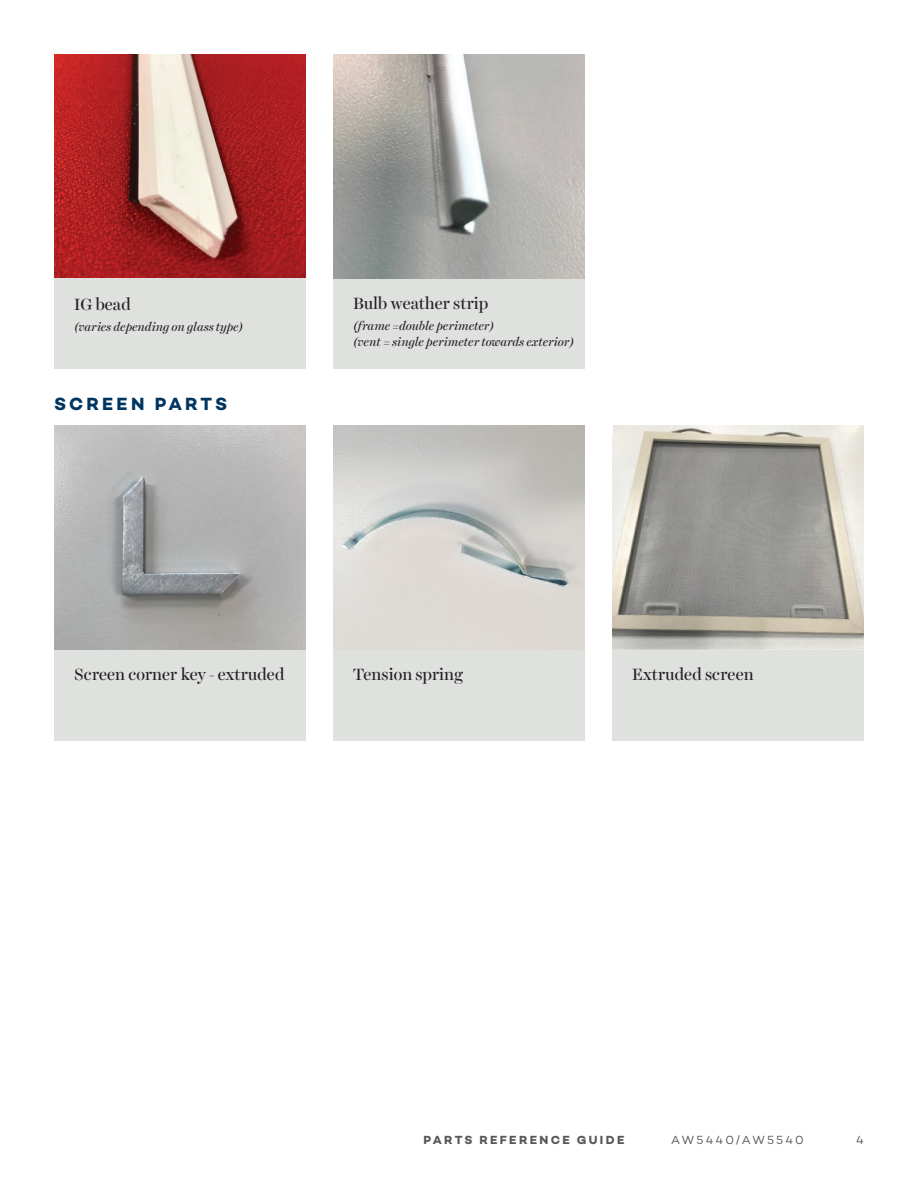
<style>
.page{position:relative;width:918px;height:1188px;background:#fff}
.page>*{position:absolute;margin:0;border:0;box-sizing:border-box;transform-origin:0 0}
.t1{font:700 18px "Campton";letter-spacing:.17em;color:#003560}
.t2{font:16.5px "Harriet Display";color:#231f20}
.t3{font:italic 12px/16.5px "Harriet Display";color:#231f20}
.t4{font:700 12px "Campton";letter-spacing:.19em;color:#57585a}
.t5{font:12px "Campton";letter-spacing:.18em;color:#57585a}
</style>
<div class="page">
<img style="left:54px;top:54px;width:252px;height:225px">
<div style="left:54px;top:279px;width:252px;height:90px;background:#dfe1df"></div>
<div style="left:54px;top:650px;width:252px;height:90px;background:#dfe1df"></div>
<div style="left:612px;top:650px;width:252px;height:90px;background:#dfe1df"></div>
<div style="left:333px;top:279px;width:252px;height:90px;background:#dfe1df"></div>
<div style="left:333px;top:650px;width:252px;height:90px;background:#dfe1df"></div>
<img style="left:333px;top:54px;width:252px;height:225px">
<img style="left:54px;top:425px;width:252px;height:224px">
<img style="left:333px;top:425px;width:252px;height:225px">
<img style="left:612px;top:425px;width:252px;height:225px">
<h2 class="t2" style="left:74px;top:293px;width:58px">IG bead</h2>
<p class="t3" style="left:74px;top:319px;width:171px">(varies depending on glass type)</p>
<h1 class="t1" style="left:54px;top:393px;width:175px">SCREEN PARTS</h1>
<h2 class="t2" style="left:353px;top:292px;width:137px">Bulb weather strip</h2>
<p class="t3" style="left:353px;top:317px;width:222px">(frame =double perimeter)<br>(vent = single perimeter towards exterior)</p>
<h2 class="t2" style="left:74px;top:663px;width:212px">Screen corner key - extruded</h2>
<h2 class="t2" style="left:353px;top:663px;width:111px">Tension spring</h2>
<h2 class="t2" style="left:632px;top:663px;width:123px">Extruded screen</h2>
<p class="t4" style="left:423px;top:1132px;width:202px">PARTS REFERENCE GUIDE</p>
<p class="t5" style="left:671px;top:1132px;width:134px">AW5440/AW5540</p>
<p class="t5" style="left:856px;top:1132px;width:9px">4</p>
</div>
